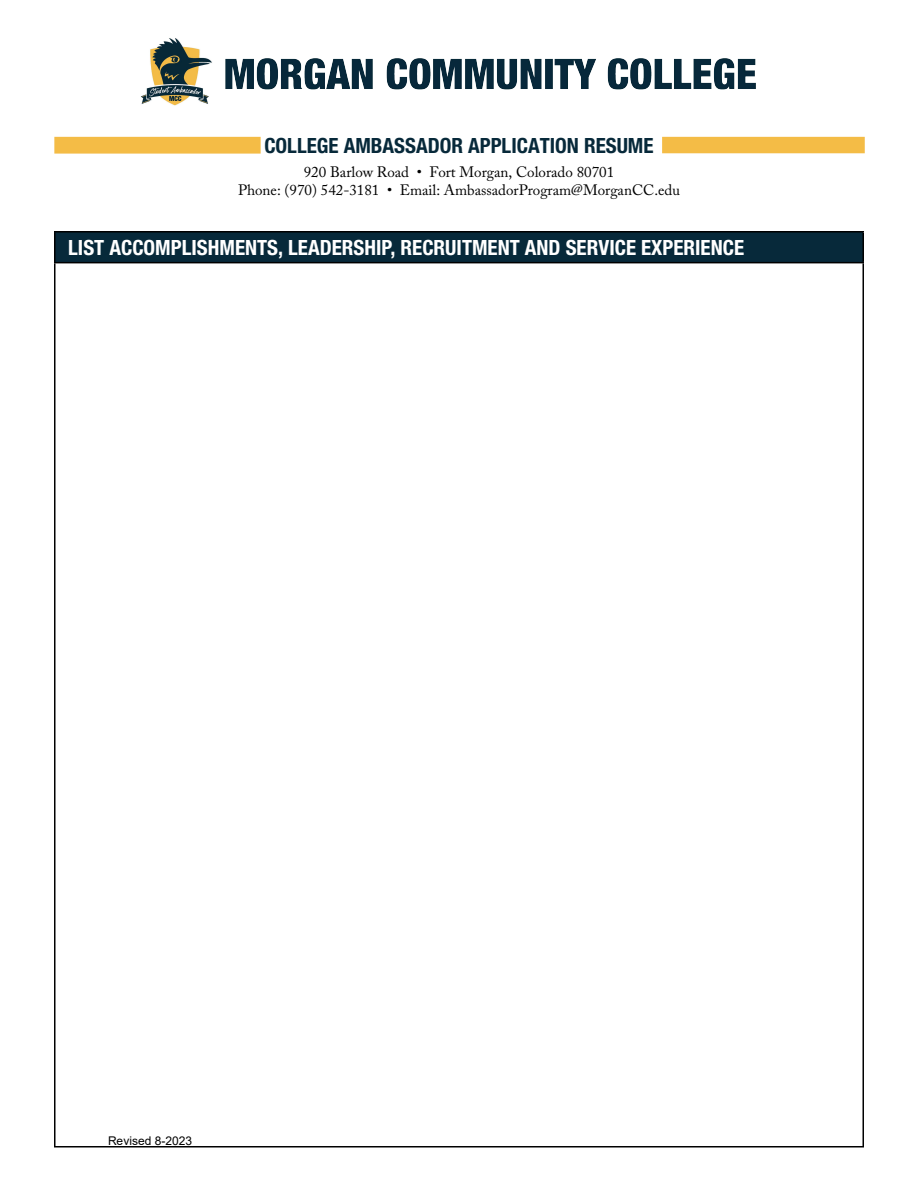
<style>
.page{position:relative;width:918px;height:1188px;background:#fff}
.page>*{position:absolute;margin:0;border:0;box-sizing:border-box;transform-origin:0 0}
.t1{font:700 condensed 21px "Helvetica Neue LT Pro";color:#fff}
.t2{font:700 condensed 21px "Helvetica Neue LT Pro";color:#07293a}
.t3{font:15px/17.7px "Adobe Caslon Pro";color:#000;text-align:center}
.t4{font:12px "Arial";color:#000}
</style>
<div class="page">
<div style="left:55px;top:232px;width:808px;height:31px;background:#07293a"></div>
<hr style="left:54px;top:263px;width:2px;height:883px;background:#000">
<hr style="left:862px;top:263px;width:2px;height:883px;background:#000">
<hr style="left:54px;top:1146px;width:810px;height:2px;background:#000">
<hr style="left:54px;top:231px;width:810px;height:1px;background:#000">
<hr style="left:54px;top:233px;width:2px;height:29px;background:#000">
<hr style="left:862px;top:233px;width:2px;height:29px;background:#000">
<hr style="left:54px;top:262px;width:810px;height:1px;background:#000">
<div style="left:54px;top:137px;width:207px;height:17px;background:#f4bc46"></div>
<div style="left:662px;top:137px;width:203px;height:16px;background:#f4bc46"></div>
<img style="left:141px;top:38px;width:615px;height:68px">
<h1 class="t2" style="left:264px;top:132px;width:391px">COLLEGE AMBASSADOR APPLICATION RESUME</h1>
<p class="t3" style="left:238px;top:163px;width:443px">920 Barlow Road • Fort Morgan, Colorado 80701<br>Phone: (970) 542-3181 • Email: AmbassadorProgram@MorganCC.edu</p>
<h1 class="t1" style="left:68px;top:235px;width:677px">LIST ACCOMPLISHMENTS, LEADERSHIP, RECRUITMENT AND SERVICE EXPERIENCE</h1>
<p class="t4" style="left:108px;top:1132px;width:86px">Revised 8-2023</p>
</div>
